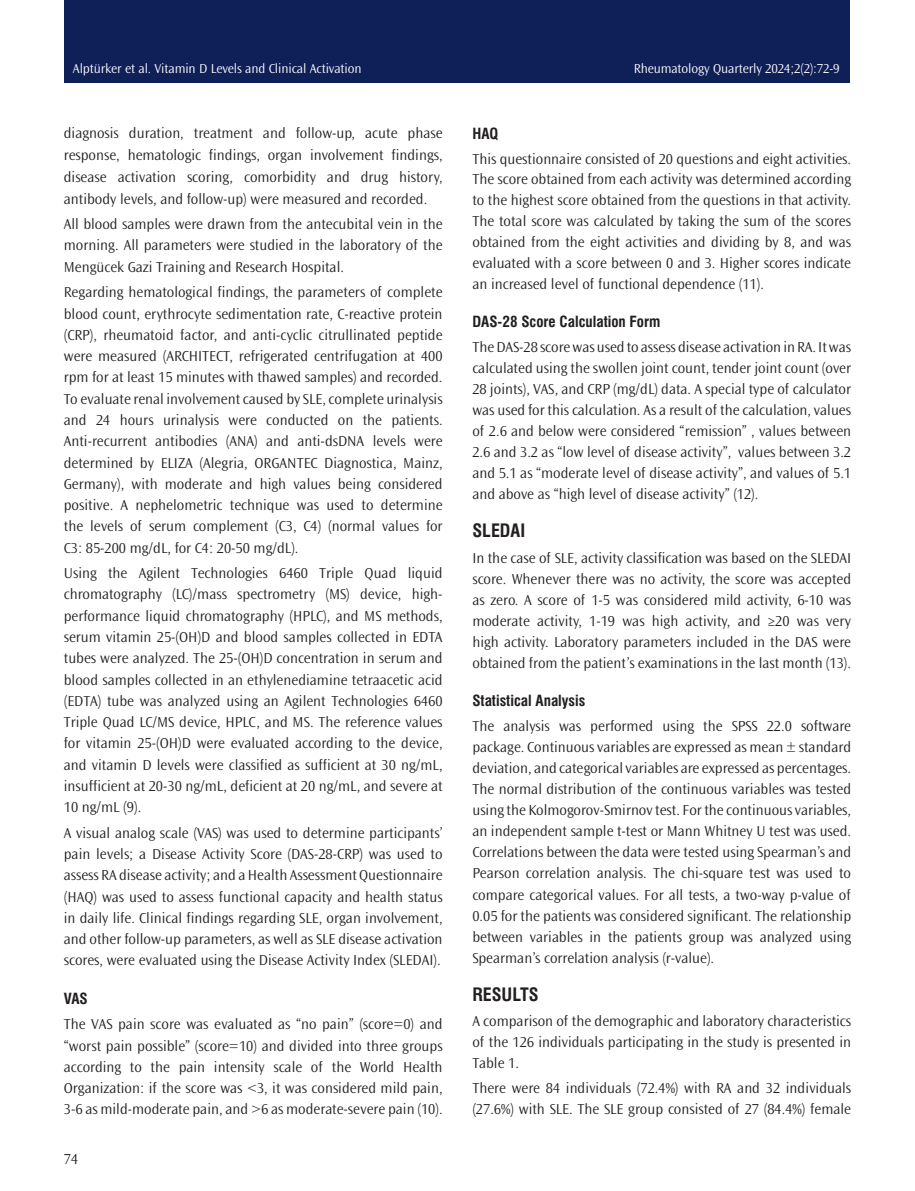
<style>
.page{position:relative;width:915px;height:1191px;background:#fff}
.page>*{position:absolute;margin:0;border:0;box-sizing:border-box;transform-origin:0 0}
.ANA_BASLIKLAR{font:18px "Swiss Condensed Bold Tr";color:#231f20}
.YAZI{font:300 15px/21.3px "Ocean Sans Std";color:#231f20;text-align:justify}
.BOLD{font:15px "Swiss Condensed Bold Tr";color:#231f20}
.t1{font:300 13.5px "Ocean Sans Std";letter-spacing:-.01em;color:#fff}
</style>
<div class="page">
<div style="left:64px;top:0;width:785px;height:83px;background:#0f2059"></div>
<p class="t1" style="left:73px;top:61px;width:290px">Alptürker et al. Vitamin D Levels and Clinical Activation</p>
<p class="t1" style="left:633px;top:61px;width:207px">Rheumatology Quarterly 2024;2(2):72-9</p>
<p class="YAZI" style="left:64px;top:123px;width:380px;line-height:21.8px">diagnosis duration, treatment and follow-up, acute phase response, hematologic findings, organ involvement findings, disease activation scoring, comorbidity and drug history, antibody levels, and follow-up) were measured and recorded.</p>
<p class="YAZI" style="left:64px;top:214px;width:380px">All blood samples were drawn from the antecubital vein in the morning. All parameters were studied in the laboratory of the Mengücek Gazi Training and Research Hospital.</p>
<p class="YAZI" style="left:64px;top:282px;width:380px">Regarding hematological findings, the parameters of complete blood count, erythrocyte sedimentation rate, C-reactive protein (CRP), rheumatoid factor, and anti-cyclic citrullinated peptide were measured (ARCHITECT, refrigerated centrifugation at 400 rpm for at least 15 minutes with thawed samples) and recorded.<br>To evaluate renal involvement caused by SLE, complete urinalysis and 24 hours urinalysis were conducted on the patients.<br>Anti-recurrent antibodies (ANA) and anti-dsDNA levels were determined by ELIZA (Alegria, ORGANTEC Diagnostica, Mainz, Germany), with moderate and high values being considered positive. A nephelometric technique was used to determine the levels of serum complement (C3, C4) (normal values for C3: 85-200 mg/dL, for C4: 20-50 mg/dL).</p>
<p class="YAZI" style="left:64px;top:563px;width:380px">Using the Agilent Technologies 6460 Triple Quad liquid chromatography (LC)/mass spectrometry (MS) device, high&shy;performance liquid chromatography (HPLC), and MS methods, serum vitamin 25-(OH)D and blood samples collected in EDTA tubes were analyzed. The 25-(OH)D concentration in serum and blood samples collected in an ethylenediamine tetraacetic acid (EDTA) tube was analyzed using an Agilent Technologies 6460<br>Triple Quad LC/MS device, HPLC, and MS. The reference values for vitamin 25-(OH)D were evaluated according to the device, and vitamin D levels were classified as sufficient at 30 ng/mL, insufficient at 20-30 ng/mL, deficient at 20 ng/mL, and severe at 10 ng/mL (9).</p>
<p class="YAZI" style="left:64px;top:822px;width:380px">A visual analog scale (VAS) was used to determine participants’ pain levels; a Disease Activity Score (DAS-28-CRP) was used to assess RA disease activity; and a Health Assessment Questionnaire (HAQ) was used to assess functional capacity and health status in daily life. Clinical findings regarding SLE, organ involvement, and other follow-up parameters, as well as SLE disease activation scores, were evaluated using the Disease Activity Index (SLEDAI).</p>
<p class="BOLD" style="left:64px;top:989px;width:25px">VAS</p>
<p class="YAZI" style="left:64px;top:1014px;width:380px">The VAS pain score was evaluated as “no pain” (score=0) and “worst pain possible” (score=10) and divided into three groups according to the pain intensity scale of the World Health Organization: if the score was &lt;3, it was considered mild pain, 3-6 as mild-moderate pain, and &gt;6 as moderate-severe pain (10).</p>
<p class="YAZI" style="left:64px;top:1148px;width:16px">74</p>
<p class="BOLD" style="left:472px;top:124px;width:27px">HAQ</p>
<p class="YAZI" style="left:472px;top:149px;width:380px;line-height:20.9px">This questionnaire consisted of 20 questions and eight activities.<br>The score obtained from each activity was determined according to the highest score obtained from the questions in that activity.<br>The total score was calculated by taking the sum of the scores obtained from the eight activities and dividing by 8, and was evaluated with a score between 0 and 3. Higher scores indicate an increased level of functional dependence (11).</p>
<p class="BOLD" style="left:472px;top:312px;width:189px">DAS-28 Score Calculation Form</p>
<p class="YAZI" style="left:472px;top:337px;width:380px">The DAS-28 score was used to assess disease activation in RA. It was calculated using the swollen joint count, tender joint count (over 28 joints), VAS, and CRP (mg/dL) data. A special type of calculator was used for this calculation. As a result of the calculation, values of 2.6 and below were considered “remission” , values between 2.6 and 3.2 as “low level of disease activity”, values between 3.2 and 5.1 as “moderate level of disease activity”, and values of 5.1 and above as “high level of disease activity” (12).</p>
<p class="ANA_BASLIKLAR" style="left:472px;top:520px;width:54px">SLEDAI</p>
<p class="YAZI" style="left:472px;top:547px;width:380px">In the case of SLE, activity classification was based on the SLEDAI score. Whenever there was no activity, the score was accepted as zero. A score of 1-5 was considered mild activity, 6-10 was moderate activity, 1-19 was high activity, and ≥20 was very high activity. Laboratory parameters included in the DAS were obtained from the patient’s examinations in the last month (13).</p>
<p class="BOLD" style="left:472px;top:691px;width:114px">Statistical Analysis</p>
<p class="YAZI" style="left:472px;top:716px;width:380px">The analysis was performed using the SPSS 22.0 software package. Continuous variables are expressed as mean ± standard deviation, and categorical variables are expressed as percentages.<br>The normal distribution of the continuous variables was tested using the Kolmogorov-Smirnov test. For the continuous variables, an independent sample t-test or Mann Whitney U test was used.<br>Correlations between the data were tested using Spearman’s and Pearson correlation analysis. The chi-square test was used to compare categorical values. For all tests, a two-way p-value of 0.05 for the patients was considered significant. The relationship between variables in the patients group was analyzed using Spearman’s correlation analysis (r-value).</p>
<p class="ANA_BASLIKLAR" style="left:472px;top:983px;width:68px">RESULTS</p>
<p class="YAZI" style="left:472px;top:1010px;width:380px">A comparison of the demographic and laboratory characteristics of the 126 individuals participating in the study is presented in Table 1.</p>
<p class="YAZI" style="left:472px;top:1078px;width:380px">There were 84 individuals (72.4%) with RA and 32 individuals (27.6%) with SLE. The SLE group consisted of 27 (84.4%) female</p>
</div>
